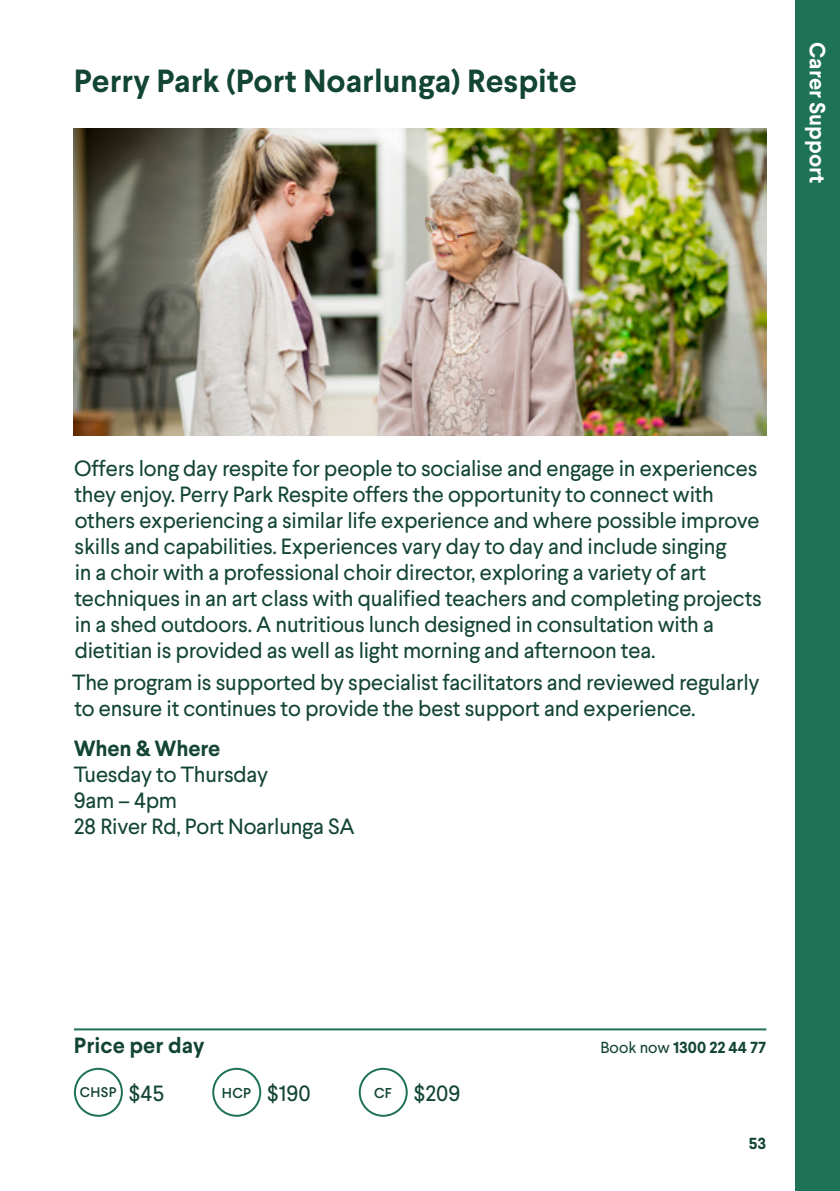
<style>
.page{position:relative;width:840px;height:1191px;background:#fff}
.page>*{position:absolute;margin:0;border:0;box-sizing:border-box;transform-origin:0 0}
.t1{font:700 32px "Larsseit";color:#134534}
.t2{font:22px/26px "Larsseit";letter-spacing:-.01em;color:#134534}
.t3{font:700 22px "Larsseit";color:#134534}
.t4{font:700 22px "Larsseit";color:#fff}
.t5{font:700 16px "Larsseit";color:#134534}
.t6{font:500 14px "Larsseit";color:#134534}
.s1{font-weight:400}
.s2{font-weight:400;font-size:22px}
.s3{font-weight:500;font-size:14.4px}
</style>
<div class="page">
<div style="left:795px;top:0;width:44px;height:1191px;background:#1e7255"></div>
<img style="left:74px;top:129px;width:691px;height:306px">
<div style="left:74px;top:1067px;width:49px;height:49px;border:2px solid #1e7255;border-radius:50%"></div>
<div style="left:212px;top:1067px;width:49px;height:49px;border:2px solid #1e7255;border-radius:50%"></div>
<div style="left:358px;top:1067px;width:49px;height:49px;border:2px solid #1e7255;border-radius:50%"></div>
<hr style="left:74px;top:1028px;width:691px;height:2px;background:#1e7255">
<h1 class="t1" style="left:74px;top:60px;width:504px">Perry Park (Port Noarlunga) Respite</h1>
<p class="t4" style="left:831px;top:42px;width:143px;rotate:90deg">Carer Support</p>
<p class="t2" style="left:74px;top:455px;width:689px">Offers long day respite for people to socialise and engage in experiences they enjoy. Perry Park Respite offers the opportunity to connect with others experiencing a similar life experience and where possible improve skills and capabilities. Experiences vary day to day and include singing<br>in a choir with a professional choir director, exploring a variety of art techniques in an art class with qualified teachers and completing projects in a shed outdoors. A nutritious lunch designed in consultation with a dietitian is provided as well as light morning and afternoon tea.</p>
<p class="t2" style="left:72px;top:669px;width:688px">The program is supported by specialist facilitators and reviewed regularly to ensure it continues to provide the best support and experience.</p>
<p class="t3" style="left:74px;top:734px;width:148px">When &amp; Where</p>
<p class="t2" style="left:74px;top:761px;width:282px">Tuesday to Thursday<br>9am – 4pm<br>28 River Rd, Port Noarlunga SA</p>
<p class="t3" style="left:74px;top:1031px;width:132px">Price per day</p>
<p class="t5" style="left:600px;top:1037px;width:167px"><span class="s1">Book now</span> 1300 22 44 77</p>
<p class="t6" style="left:80px;top:1083px;width:86px">CHSP <span class="s2">$45</span></p>
<p class="t2" style="left:222px;top:1080px;width:90px"><span class="s3">HCP</span> $190</p>
<p class="t2" style="left:374px;top:1080px;width:88px"><span class="s3">CF</span> $209</p>
<p class="t5" style="left:748px;top:1133px;width:19px">53</p>
</div>
